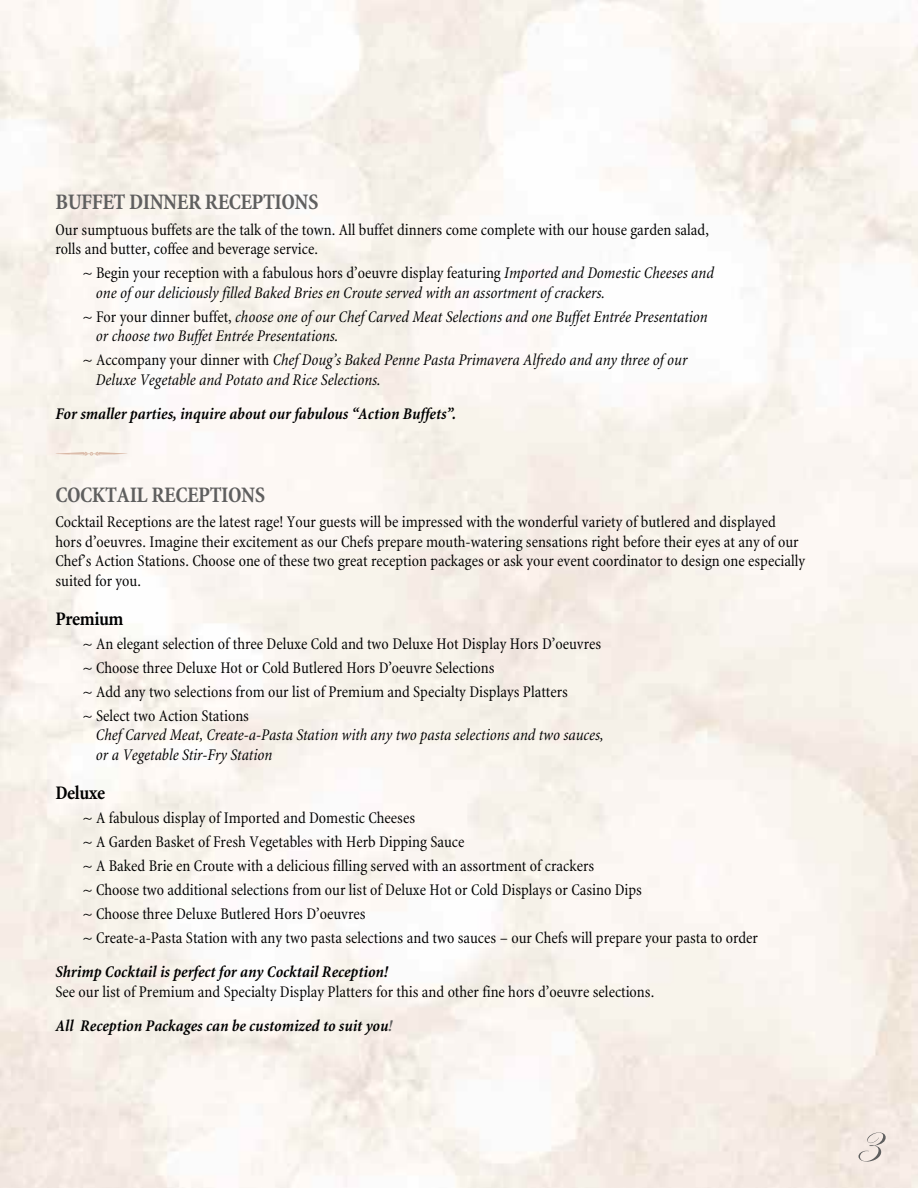
<style>
.page{position:relative;width:918px;height:1188px;background:#fff}
.page>*{position:absolute;margin:0;border:0;box-sizing:border-box;transform-origin:0 0}
.t1{font:54px "Edwardian Script ITC";color:#5f5f5f}
.t2{font:700 condensed 22.5px "Minion";letter-spacing:-.025em;color:#5f5f5f}
.t3{font:700 condensed 19.5px "Minion";letter-spacing:-.025em;color:#000}
.t4{font:condensed 16.5px/24px "Minion";color:#000}
.t5{font:italic condensed 16.5px/19.5px "Minion";color:#000}
.t6{font:italic 700 condensed 16.5px "Minion";color:#000}
.s1{font-style:normal}
.s2{font-weight:700;font-style:italic}
.s3{font-weight:700;font-style:italic;color:#5f5f5f}
</style>
<div class="page">
<svg style="left:56px;top:452px;width:72px;height:4px"></svg>
<h2 class="t2" style="left:56px;top:194px;width:265px">BUFFET DINNER RECEPTIONS</h2>
<p class="t4" style="left:55px;top:221px;width:655px;line-height:19.5px">Our sumptuous buffets are the talk of the town. All buffet dinners come complete with our house garden salad, rolls and butter, coffee and beverage service.</p>
<p class="t5" style="left:96px;top:265px;width:619px;text-indent:-13px"><span class="s1">~ Begin your reception with a fabulous hors d’oeuvre display featuring</span> Imported and Domestic Cheeses and one of our deliciously filled Baked Bries en Croute served with an assortment of crackers.</p>
<p class="t5" style="left:96px;top:308px;width:613px;text-indent:-13px"><span class="s1">~ For your dinner buffet,</span> choose one of our Chef Carved Meat Selections and one Buffet Entrée Presentation or choose two Buffet Entrée Presentations.</p>
<p class="t5" style="left:96px;top:352px;width:593px;text-indent:-13px"><span class="s1">~ Accompany your dinner with</span> Chef Doug’s Baked Penne Pasta Primavera Alfredo and any three of our<br>Deluxe Vegetable and Potato and Rice Selections.</p>
<p class="t6" style="left:55px;top:408px;width:402px">For smaller parties, inquire about our fabulous “Action Buffets”.</p>
<h2 class="t2" style="left:56px;top:486px;width:211px">COCKTAIL RECEPTIONS</h2>
<p class="t4" style="left:55px;top:514px;width:751px;line-height:19.5px">Cocktail Receptions are the latest rage! Your guests will be impressed with the wonderful variety of butlered and displayed hors d’oeuvres. Imagine their excitement as our Chefs prepare mouth-watering sensations right before their eyes at any of our Chef’s Action Stations. Choose one of these two great reception packages or ask your event coordinator to design one especially suited for you.</p>
<p class="t3" style="left:56px;top:611px;width:70px">Premium</p>
<p class="t4" style="left:82px;top:633px;width:520px">~ An elegant selection of three Deluxe Cold and two Deluxe Hot Display Hors D’oeuvres ~ Choose three Deluxe Hot or Cold Butlered Hors D’oeuvre Selections<br>~ Add any two selections from our list of Premium and Specialty Displays Platters<br>~ Select two Action Stations</p>
<p class="t5" style="left:96px;top:727px;width:509px">Chef Carved Meat, Create-a-Pasta Station with any two pasta selections and two sauces, or a Vegetable Stir-Fry Station</p>
<p class="t3" style="left:56px;top:785px;width:51px">Deluxe</p>
<p class="t4" style="left:82px;top:807px;width:677px">~ A fabulous display of Imported and Domestic Cheeses<br>~ A Garden Basket of Fresh Vegetables with Herb Dipping Sauce<br>~ A Baked Brie en Croute with a delicious filling served with an assortment of crackers<br>~ Choose two additional selections from our list of Deluxe Hot or Cold Displays or Casino Dips<br>~ Choose three Deluxe Butlered Hors D’oeuvres<br>~ Create-a-Pasta Station with any two pasta selections and two sauces – our Chefs will prepare your pasta to order</p>
<p class="t6" style="left:56px;top:966px;width:334px">Shrimp Cocktail is perfect for any Cocktail Reception!</p>
<p class="t4" style="left:56px;top:976px;width:600px;line-height:34.5px">See our list of Premium and Specialty Display Platters for this and other fine hors d’oeuvre selections.<br><span class="s2">All Reception Packages can be customized to suit you</span><span class="s3">!</span></p>
<h1 class="t1" style="left:853px;top:1111px;width:27px">F</h1>
</div>
